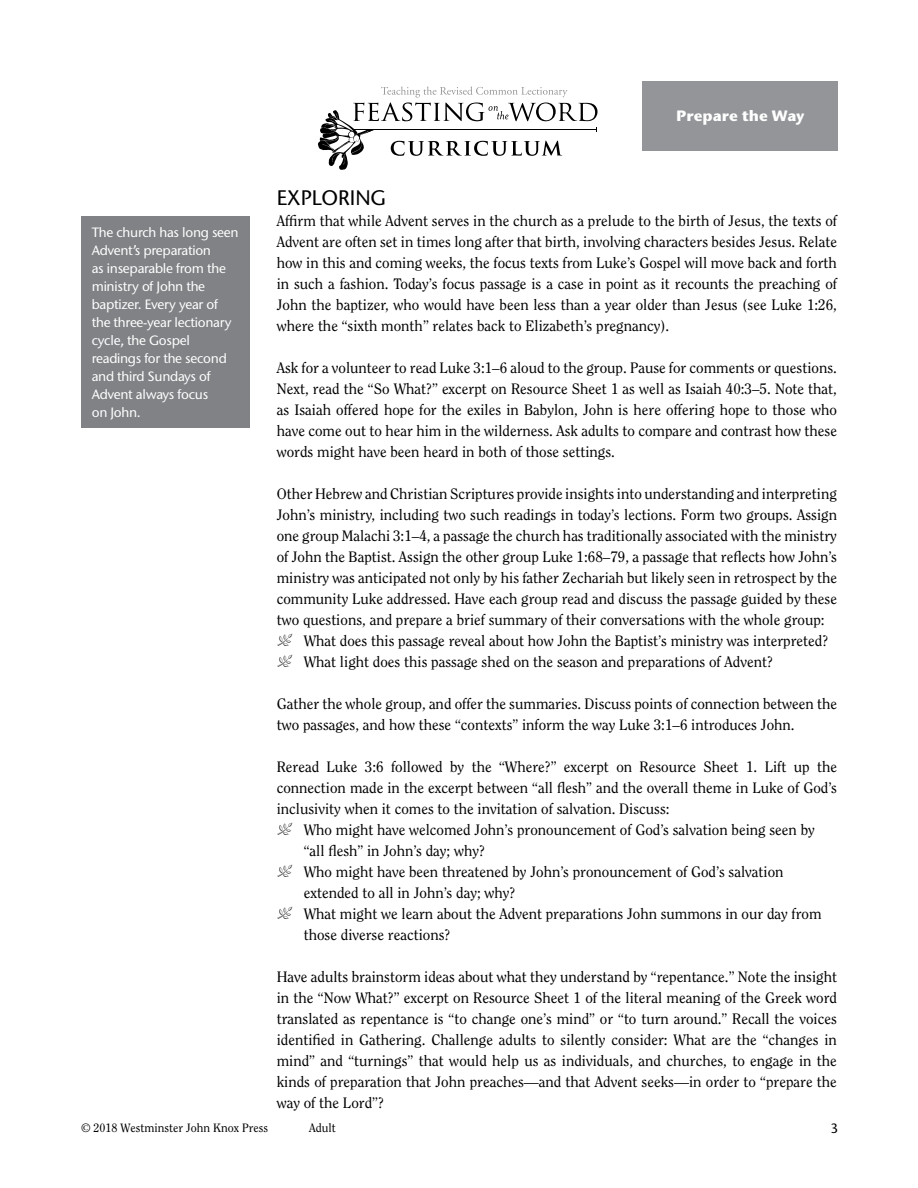
<style>
.page{position:relative;width:918px;height:1188px;background:#fff}
.page>*{position:absolute;margin:0;border:0;box-sizing:border-box;transform-origin:0 0}
.t1{font:500 21px "Stone Sans ITC Std";color:#000}
.t2{font:15px/21px "Clearface Std";color:#000;text-align:justify}
.t3{font:700 15px "Stone Sans ITC Std";color:#fff}
.t4{font:500 13.5px/18px "Stone Sans ITC Std";letter-spacing:-.02em;color:#fff}
.t5{font:500 13.5px "Stone Sans ITC Std";color:#000}
.t6{font:12px "Clearface Std";color:#000}
.s1{font-family:"Type Embellishments Two";font-size:18px}
</style>
<div class="page">
<svg style="left:318px;top:86px;width:280px;height:84px"></svg>
<div style="left:643px;top:81px;width:195px;height:69px;background:#939598"></div>
<div style="left:81px;top:216px;width:169px;height:212px;background:#808285"></div>
<p class="t4" style="left:92px;top:223px;width:148px">The church has long seen<br>Advent’s preparation<br>as inseparable from the ministry of John the baptizer. Every year of the three-year lectionary cycle, the Gospel readings for the second and third Sundays of<br>Advent always focus<br>on John.</p>
<p class="t3" style="left:676px;top:106px;width:130px">Prepare the Way</p>
<h1 class="t1" style="left:277px;top:185px;width:111px">EXPLORING</h1>
<p class="t2" style="left:277px;top:211px;width:562px">Affirm that while Advent serves in the church as a prelude to the birth of Jesus, the texts of Advent are often set in times long after that birth, involving characters besides Jesus. Relate how in this and coming weeks, the focus texts from Luke’s Gospel will move back and forth in such a fashion. Today’s focus passage is a case in point as it recounts the preaching of John the baptizer, who would have been less than a year older than Jesus (see Luke 1:26, where the “sixth month” relates back to Elizabeth’s pregnancy).</p>
<p class="t2" style="left:277px;top:358px;width:562px">Ask for a volunteer to read Luke 3:1–6 aloud to the group. Pause for comments or questions.<br>Next, read the “So What?” excerpt on Resource Sheet 1 as well as Isaiah 40:3–5. Note that, as Isaiah offered hope for the exiles in Babylon, John is here offering hope to those who have come out to hear him in the wilderness. Ask adults to compare and contrast how these words might have been heard in both of those settings.</p>
<p class="t2" style="left:277px;top:484px;width:562px;text-align:left">Other Hebrew and Christian Scriptures provide insights into understanding and interpreting John’s ministry, including two such readings in today’s lections. Form two groups. Assign one group Malachi 3:1–4, a passage the church has traditionally associated with the ministry of John the Baptist. Assign the other group Luke 1:68–79, a passage that reflects how John’s ministry was anticipated not only by his father Zechariah but likely seen in retrospect by the community Luke addressed. Have each group read and discuss the passage guided by these two questions, and prepare a brief summary of their conversations with the whole group:<br><span class="s1">P</span> What does this passage reveal about how John the Baptist’s ministry was interpreted?<br><span class="s1">P</span> What light does this passage shed on the season and preparations of Advent?</p>
<p class="t2" style="left:277px;top:694px;width:562px">Gather the whole group, and offer the summaries. Discuss points of connection between the two passages, and how these “contexts” inform the way Luke 3:1–6 introduces John.</p>
<p class="t2" style="left:277px;top:757px;width:562px">Reread Luke 3:6 followed by the “Where?” excerpt on Resource Sheet 1. Lift up the</p>
<p class="t2" style="left:277px;top:778px;width:562px">connection made in the excerpt between “all flesh” and the overall theme in Luke of God’s</p>
<p class="t2" style="left:277px;top:799px;width:394px">inclusivity when it comes to the invitation of salvation. Discuss:</p>
<p class="t2" style="left:277px;top:820px;width:540px"><span class="s1">P</span> Who might have welcomed John’s pronouncement of God’s salvation being seen by</p>
<p class="t2" style="left:304px;top:841px;width:183px">“all flesh” in John’s day; why?</p>
<p class="t2" style="left:277px;top:862px;width:508px"><span class="s1">P</span> Who might have been threatened by John’s pronouncement of God’s salvation</p>
<p class="t2" style="left:304px;top:883px;width:213px">extended to all in John’s day; why?</p>
<p class="t2" style="left:277px;top:904px;width:546px"><span class="s1">P</span> What might we learn about the Advent preparations John summons in our day from</p>
<p class="t2" style="left:304px;top:925px;width:148px">those diverse reactions?</p>
<p class="t2" style="left:277px;top:967px;width:562px">Have adults brainstorm ideas about what they understand by “repentance.” Note the insight in the “Now What?” excerpt on Resource Sheet 1 of the literal meaning of the Greek word translated as repentance is “to change one’s mind” or “to turn around.” Recall the voices identified in Gathering. Challenge adults to silently consider: What are the “changes in mind” and “turnings” that would help us as individuals, and churches, to engage in the kinds of preparation that John preaches—and that Advent seeks—in order to “prepare the way of the Lord”?</p>
<p class="t6" style="left:81px;top:1121px;width:189px">© 2018 Westminster John Knox Press</p>
<p class="t6" style="left:309px;top:1121px;width:28px">Adult</p>
<p class="t5" style="left:831px;top:1120px;width:9px">3</p>
</div>
